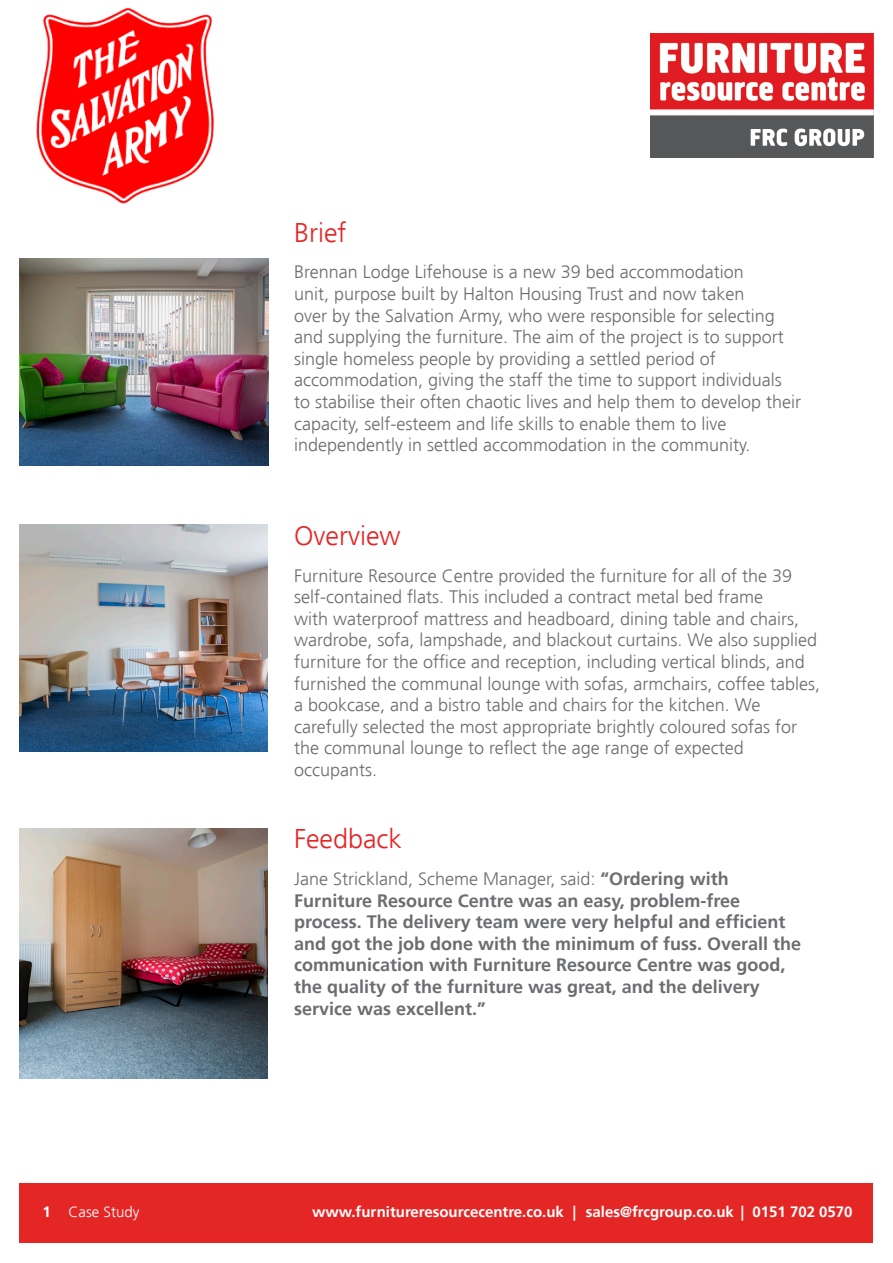
<style>
.page{position:relative;width:893px;height:1263px;background:#fff}
.page>*{position:absolute;margin:0;border:0;box-sizing:border-box;transform-origin:0 0}
.t1{font:300 27px "Frutiger LT";color:#e42625}
.t2{font:300 18px/21.6px "Frutiger LT";color:#6c6d70}
.t3{font:700 18px/21.6px "Frutiger LT";color:#6c6d70}
.t4{font:700 15px "Frutiger LT";color:#fff}
.t5{font:300 15px "Frutiger LT";color:#fff}
.s1{font-weight:700}
</style>
<div class="page">
<img style="left:20px;top:259px;width:248px;height:207px">
<img style="left:20px;top:525px;width:248px;height:227px">
<img style="left:20px;top:828px;width:247px;height:250px">
<div style="left:20px;top:1183px;width:853px;height:60px;background:#e42625"></div>
<img style="left:651px;top:34px;width:222px;height:124px">
<img style="left:36px;top:7px;width:178px;height:197px">
<p class="t1" style="left:294px;top:217px;width:54px">Brief</p>
<p class="t2" style="left:294px;top:262px;width:451px">Brennan Lodge Lifehouse is a new 39 bed accommodation</p>
<p class="t2" style="left:294px;top:283px;width:452px">unit, purpose built by Halton Housing Trust and now taken</p>
<p class="t2" style="left:294px;top:305px;width:482px">over by the Salvation Army, who were responsible for selecting</p>
<p class="t2" style="left:294px;top:326px;width:491px">and supplying the furniture. The aim of the project is to support single homeless people by providing a settled period of</p>
<p class="t2" style="left:294px;top:370px;width:509px">accommodation, giving the staff the time to support individuals to stabilise their often chaotic lives and help them to develop their capacity, self-esteem and life skills to enable them to live</p>
<p class="t2" style="left:294px;top:434px;width:458px">independently in settled accommodation in the community.</p>
<p class="t1" style="left:294px;top:520px;width:108px">Overview</p>
<p class="t2" style="left:294px;top:565px;width:500px">Furniture Resource Centre provided the furniture for all of the 39 self-contained flats. This included a contract metal bed frame</p>
<p class="t2" style="left:294px;top:608px;width:507px">with waterproof mattress and headboard, dining table and chairs,</p>
<p class="t2" style="left:294px;top:630px;width:528px">wardrobe, sofa, lampshade, and blackout curtains. We also supplied furniture for the office and reception, including vertical blinds, and furnished the communal lounge with sofas, armchairs, coffee tables, a bookcase, and a bistro table and chairs for the kitchen. We</p>
<p class="t2" style="left:294px;top:716px;width:505px">carefully selected the most appropriate brightly coloured sofas for the communal lounge to reflect the age range of expected</p>
<p class="t2" style="left:294px;top:759px;width:85px">occupants.</p>
<p class="t1" style="left:294px;top:824px;width:110px">Feedback</p>
<p class="t2" style="left:294px;top:868px;width:436px">Jane Strickland, Scheme Manager, said: <span class="s1">“Ordering with</span></p>
<p class="t3" style="left:294px;top:889px;width:448px">Furniture Resource Centre was an easy, problem-free</p>
<p class="t3" style="left:294px;top:911px;width:509px">process. The delivery team were very helpful and efficient and got the job done with the minimum of fuss. Overall the communication with Furniture Resource Centre was good, the quality of the furniture was great, and the delivery</p>
<p class="t3" style="left:294px;top:997px;width:193px">service was excellent.”</p>
<p class="t5" style="left:43px;top:1203px;width:98px"><span class="s1">1</span> Case Study</p>
<p class="t4" style="left:312px;top:1203px;width:542px">www.furnitureresourcecentre.co.uk | sales@frcgroup.co.uk | 0151 702 0570</p>
</div>
